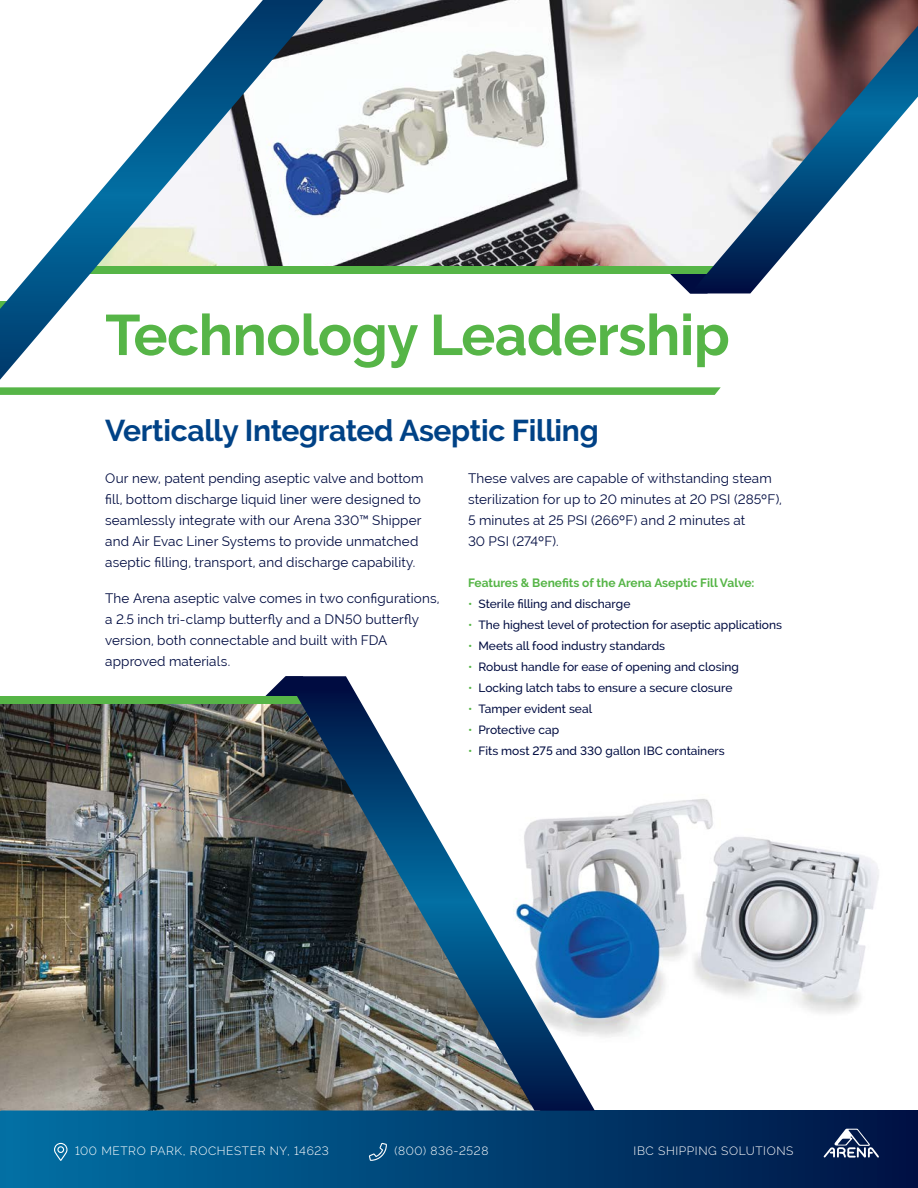
<style>
.page{position:relative;width:918px;height:1188px;background:#fff}
.page>*{position:absolute;margin:0;border:0;box-sizing:border-box;transform-origin:0 0}
.t1{font:700 57px "Raleway";letter-spacing:-.01em;color:#56b547}
.t2{font:700 30px "Raleway";letter-spacing:-.01em;color:#004286}
.t3{font:13.5px/21px "Raleway";letter-spacing:.01em;color:#000c41}
.t4{font:500 12px "Raleway";color:#000c41}
.t5{font:300 12px "Raleway";letter-spacing:.05em;color:#fff}
.t6{font:700 12px "Raleway";color:#56b547}
.s1{color:#56b547}
</style>
<div class="page">
<div style="left:0;top:1111px;width:918px;height:77px;background:linear-gradient(to right,#0171a5,#001344)"></div>
<svg style="left:369px;top:1143px;width:18px;height:18px"></svg>
<svg style="left:54px;top:1143px;width:14px;height:18px"></svg>
<svg style="left:824px;top:1129px;width:55px;height:29px"></svg>
<img style="left:595px;top:799px;width:284px;height:238px">
<svg style="left:0;top:387px;width:721px;height:8px"></svg>
<svg style="left:670px;top:274px;width:20px;height:19px"></svg>
<img style="left:323px;top:0;width:595px;height:267px">
<div style="left:81px;top:267px;width:658px;height:7px;background:#56b547"></div>
<svg style="left:690px;top:26px;width:228px;height:267px"></svg>
<svg style="left:0;top:0;width:323px;height:380px"></svg>
<svg style="left:265px;top:676px;width:21px;height:20px"></svg>
<img style="left:0;top:704px;width:286px;height:407px">
<div style="left:0;top:696px;width:350px;height:8px;background:#56b547"></div>
<img style="left:286px;top:676px;width:309px;height:435px">
<h1 class="t1" style="left:105px;top:302px;width:626px">Technology Leadership</h1>
<h2 class="t2" style="left:105px;top:413px;width:495px">Vertically Integrated Aseptic Filling</h2>
<p class="t3" style="left:105px;top:468px;width:320px">Our new, patent pending aseptic valve and bottom fill, bottom discharge liquid liner were designed to seamlessly integrate with our Arena 330™ Shipper and Air Evac Liner Systems to provide unmatched aseptic filling, transport, and discharge capability.</p>
<p class="t3" style="left:105px;top:588px;width:336px">The Arena aseptic valve comes in two configurations, a 2.5 inch tri-clamp butterfly and a DN50 butterfly version, both connectable and built with FDA approved materials.</p>
<p class="t3" style="left:468px;top:468px;width:316px">These valves are capable of withstanding steam sterilization for up to 20 minutes at 20 PSI (285ºF), 5 minutes at 25 PSI (266ºF) and 2 minutes at<br>30 PSI (274ºF).</p>
<p class="t6" style="left:468px;top:575px;width:288px">Features &amp; Benefits of the Arena Aseptic Fill Valve:</p>
<p class="t4" style="left:468px;top:596px;width:164px"><span class="s1">•</span> Sterile filling and discharge</p>
<p class="t4" style="left:468px;top:617px;width:316px"><span class="s1">•</span> The highest level of protection for aseptic applications</p>
<p class="t4" style="left:468px;top:638px;width:199px"><span class="s1">•</span> Meets all food industry standards</p>
<p class="t4" style="left:468px;top:659px;width:272px"><span class="s1">•</span> Robust handle for ease of opening and closing</p>
<p class="t4" style="left:468px;top:680px;width:266px"><span class="s1">•</span> Locking latch tabs to ensure a secure closure</p>
<p class="t4" style="left:468px;top:701px;width:126px"><span class="s1">•</span> Tamper evident seal</p>
<p class="t4" style="left:468px;top:722px;width:93px"><span class="s1">•</span> Protective cap</p>
<p class="t4" style="left:468px;top:743px;width:258px"><span class="s1">•</span> Fits most 275 and 330 gallon IBC containers</p>
<p class="t5" style="left:75px;top:1144px;width:255px">100 METRO PARK, ROCHESTER NY, 14623</p>
<p class="t5" style="left:394px;top:1144px;width:96px">(800) 836-2528</p>
<p class="t5" style="left:634px;top:1143px;width:161px">IBC SHIPPING SOLUTIONS</p>
</div>
